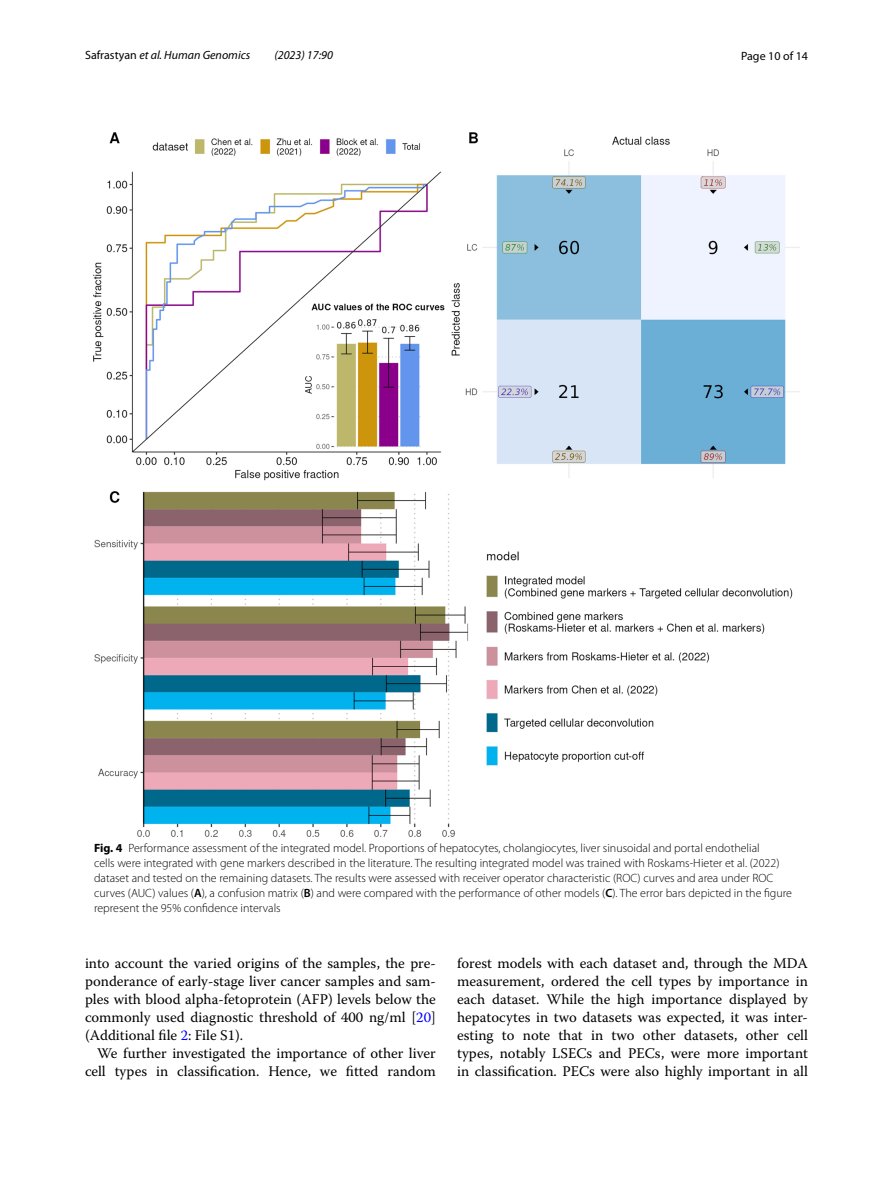
<style>
.page{position:relative;width:893px;height:1187px;background:#fff}
.page>*{position:absolute;margin:0;border:0;box-sizing:border-box;transform-origin:0 0}
.t1{font:14.7px/18px "Warnock Pro";color:#000;text-align:justify}
.t2{font:300 12px/15px "Myriad Pro";color:#000}
.t3{font:italic 12px "Myriad Pro";color:#000}
.t4{font:12px "Myriad Pro";color:#000}
.s1{font-style:normal}
.s2{font-weight:700}
.s3{font-weight:600}
.s4{color:#00f}
</style>
<div class="page">
<img style="left:94px;top:133px;width:705px;height:703px">
<p class="t3" style="left:85px;top:48px;width:167px"><span class="s1">Safrastyan</span> et al. Human Genomics</p>
<p class="t3" style="left:274px;top:48px;width:60px">(2023) 17:90</p>
<p class="t4" style="left:741px;top:48px;width:68px">Page 10 of 14</p>
<p class="t2" style="left:94px;top:840px;width:699px"><span class="s2">Fig. 4</span> Performance assessment of the integrated model. Proportions of hepatocytes, cholangiocytes, liver sinusoidal and portal endothelial<br>cells were integrated with gene markers described in the literature. The resulting integrated model was trained with Roskams-Hieter et al. (2022) dataset and tested on the remaining datasets. The results were assessed with receiver operator characteristic (ROC) curves and area under ROC curves (AUC) values (<span class="s3">A</span>), a confusion matrix (<span class="s3">B</span>) and were compared with the performance of other models (<span class="s3">C</span>). The error bars depicted in the figure represent the 95% confidence intervals</p>
<p class="t1" style="left:85px;top:953px;width:352px">into account the varied origins of the samples, the pre&shy;ponderance of early-stage liver cancer samples and sam&shy;ples with blood alpha-fetoprotein (AFP) levels below the commonly used diagnostic threshold of 400 ng/ml [<span class="s4">20</span>] (Additional file <span class="s4">2</span>: File S1).</p>
<p class="t1" style="left:85px;top:1043px;width:352px;text-align:right">We further investigated the importance of other liver cell types in classification. Hence, we fitted random</p>
<p class="t1" style="left:457px;top:953px;width:352px">forest models with each dataset and, through the MDA measurement, ordered the cell types by importance in each dataset. While the high importance displayed by hepatocytes in two datasets was expected, it was inter&shy;esting to note that in two other datasets, other cell types, notably LSECs and PECs, were more important in classification. PECs were also highly important in all</p>
</div>
